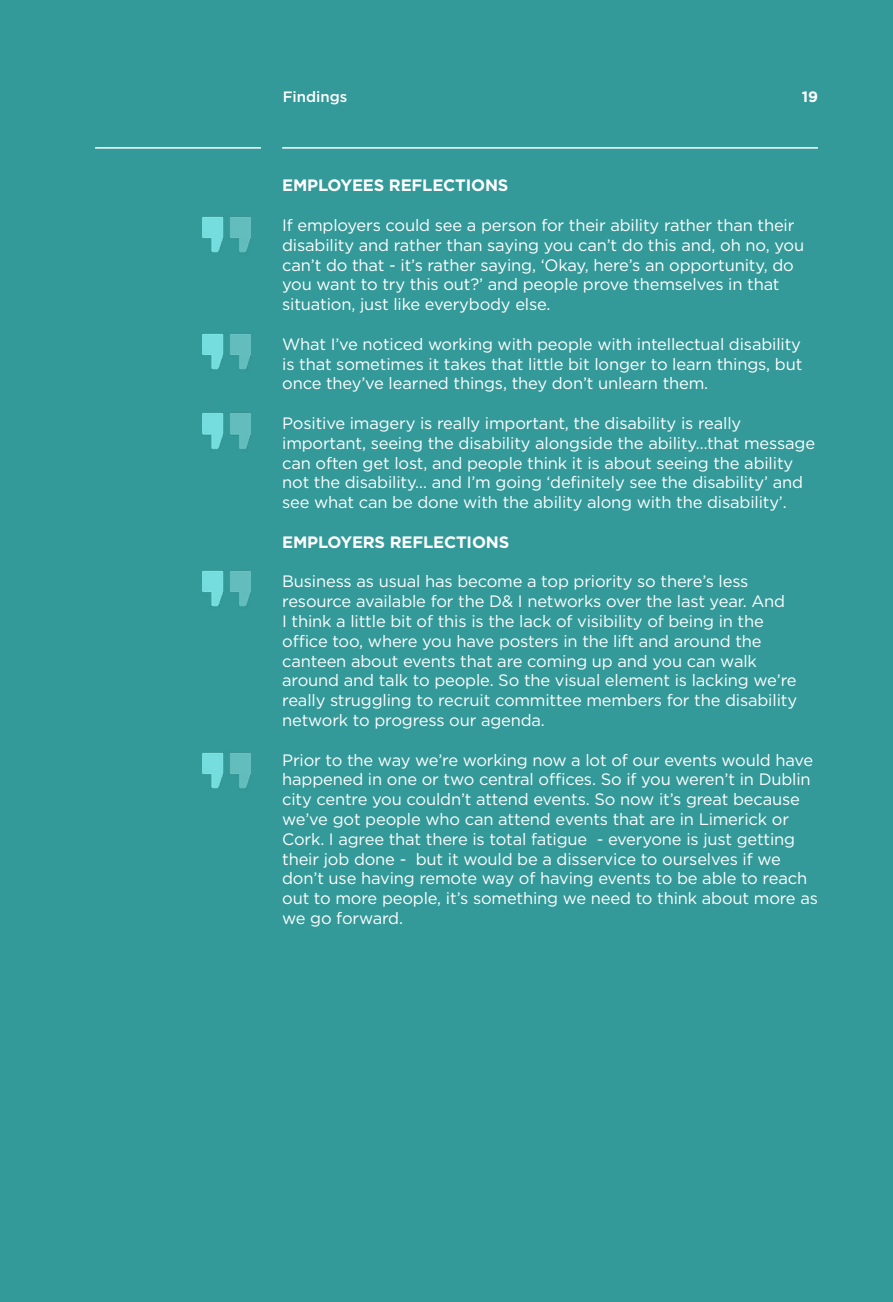
<style>
.page{position:relative;width:893px;height:1302px;background:#399}
.page>*{position:absolute;margin:0;border:0;box-sizing:border-box;transform-origin:0 0}
.t1{font:16.5px/19.8px "Gotham";letter-spacing:-.01em;color:#fff}
.t2{font:700 16.5px "Gotham";letter-spacing:-.01em;color:#fff}
.t3{font:500 15px "Gotham";color:#fff}
.t4{font:700 15px "Gotham";color:#fff}
</style>
<div class="page">
<hr style="left:95px;top:147px;width:166px;height:2px;background:#fff">
<hr style="left:282px;top:147px;width:536px;height:2px;background:#fff">
<img style="left:202px;top:216px;width:49px;height:37px">
<img style="left:202px;top:333px;width:49px;height:37px">
<img style="left:202px;top:413px;width:49px;height:36px">
<img style="left:202px;top:570px;width:49px;height:37px">
<img style="left:202px;top:752px;width:49px;height:37px">
<p class="t3" style="left:283px;top:86px;width:66px">Findings</p>
<p class="t4" style="left:802px;top:86px;width:18px">19</p>
<p class="t2" style="left:282px;top:175px;width:228px">EMPLOYEES REFLECTIONS</p>
<p class="t1" style="left:282px;top:215px;width:523px">If employers could see a person for their ability rather than their disability and rather than saying you can’t do this and, oh no, you can’t do that - it’s rather saying, ‘Okay, here’s an opportunity, do you want to try this out?’ and people prove themselves in that situation, just like everybody else.</p>
<p class="t1" style="left:282px;top:334px;width:522px;text-align:justify">What I’ve noticed working with people with intellectual disability is that sometimes it takes that little bit longer to learn things, but once they’ve learned things, they don’t unlearn them.</p>
<p class="t1" style="left:282px;top:413px;width:534px">Positive imagery is really important, the disability is really important, seeing the disability alongside the ability…that message can often get lost, and people think it is about seeing the ability not the disability… and I’m going ‘definitely see the disability’ and see what can be done with the ability along with the disability’.</p>
<p class="t2" style="left:282px;top:531px;width:229px">EMPLOYERS REFLECTIONS</p>
<p class="t1" style="left:282px;top:571px;width:516px">Business as usual has become a top priority so there’s less resource available for the D&amp; I networks over the last year. And<br>I think a little bit of this is the lack of visibility of being in the office too, where you have posters in the lift and around the canteen about events that are coming up and you can walk around and talk to people. So the visual element is lacking we’re really struggling to recruit committee members for the disability network to progress our agenda.</p>
<p class="t1" style="left:282px;top:749px;width:537px">Prior to the way we’re working now a lot of our events would have happened in one or two central offices. So if you weren’t in Dublin city centre you couldn’t attend events. So now it’s great because we’ve got people who can attend events that are in Limerick or Cork. I agree that there is total fatigue - everyone is just getting their job done - but it would be a disservice to ourselves if we don’t use having remote way of having events to be able to reach out to more people, it’s something we need to think about more as we go forward.</p>
</div>
